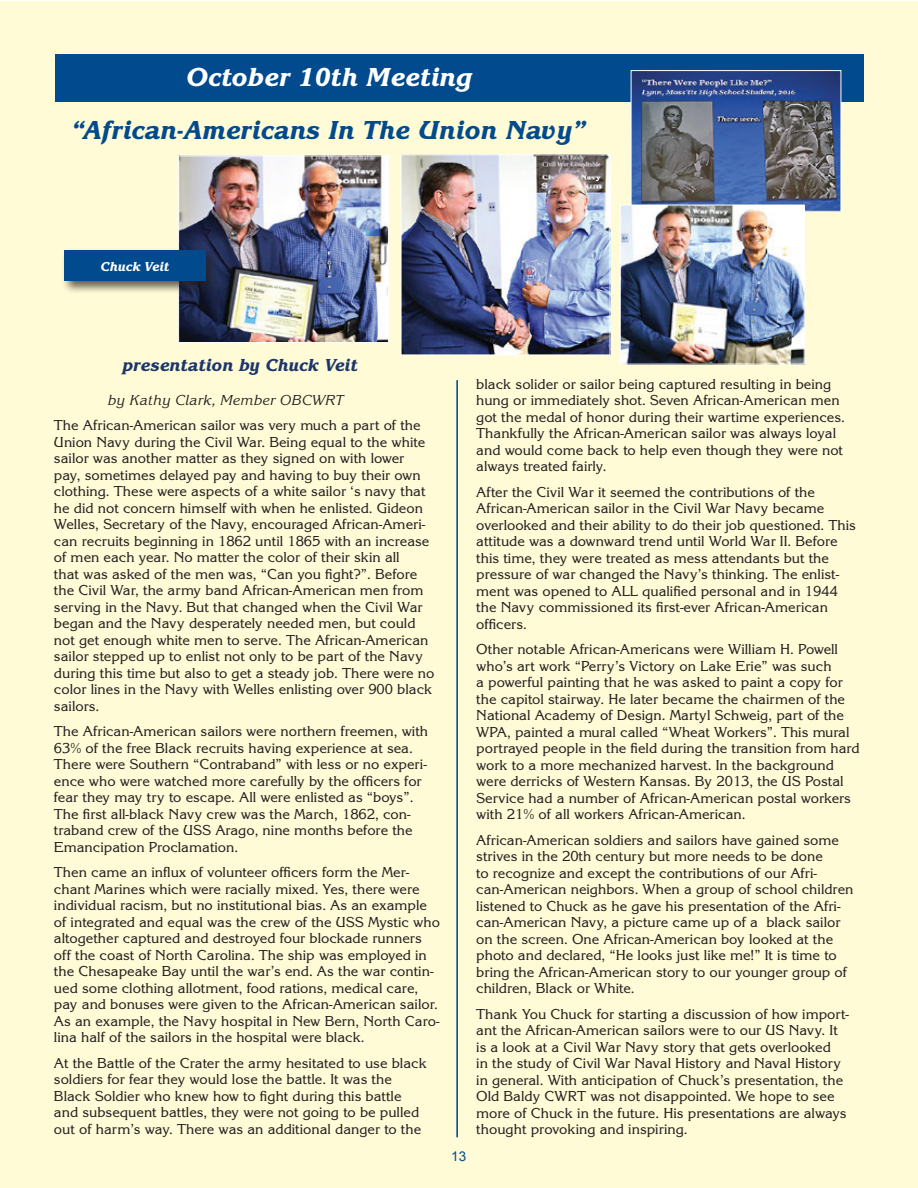
<style>
.page{position:relative;width:918px;height:1188px;background:#fff}
.page>*{position:absolute;margin:0;border:0;box-sizing:border-box;transform-origin:0 0}
.t1{font:27px "Korinna Extra Bold Italic DTC";color:#004a8d}
.t2{font:27px "Korinna Extra Bold Italic DTC";color:#fff}
.t3{font:18px "Korinna Extra Bold Italic DTC";color:#1c366c}
.t4{font:15px/16.5px "Korinna Regular DTC";color:#231f20}
.t5{font:15px "Korinna Regular Italic DTC";color:#231f20}
.t6{font:13.5px "Korinna Extra Bold Italic DTC";color:#fff}
.t7{font:13.5px "Arial";color:#004a8d}
</style>
<div class="page">
<div style="left:0;top:1px;width:918px;height:1187px;background:#fffbd6"></div>
<hr style="left:457px;top:380px;width:1px;height:757px;background:#004a8d">
<div style="left:55px;top:54px;width:808px;height:48px;background:#004a8d"></div>
<img style="left:180px;top:158px;width:207px;height:183px">
<div style="left:178px;top:156px;width:211px;height:187px;border:1px solid #fff"></div>
<div style="left:61px;top:247px;width:158px;height:47px;background:#231f20;opacity:.75"></div>
<div style="left:64px;top:251px;width:142px;height:30px;background:#004a8d"></div>
<img style="left:633px;top:72px;width:206px;height:138px">
<div style="left:631px;top:70px;width:210px;height:142px;border:1px solid #fff"></div>
<img style="left:622px;top:207px;width:181px;height:155px">
<div style="left:620px;top:205px;width:185px;height:159px;border:1px solid #fff"></div>
<img style="left:403px;top:156px;width:205px;height:197px">
<div style="left:401px;top:154px;width:209px;height:201px;border:1px solid #fff"></div>
<h1 class="t2" style="left:186px;top:62px;width:288px">October 10th Meeting</h1>
<h1 class="t1" style="left:71px;top:115px;width:516px">“African-Americans In The Union Navy”</h1>
<p class="t6" style="left:101px;top:259px;width:70px">Chuck Veit</p>
<p class="t3" style="left:122px;top:355px;width:237px">presentation by Chuck Veit</p>
<p class="t5" style="left:108px;top:392px;width:237px">by Kathy Clark, Member OBCWRT</p>
<p class="t4" style="left:54px;top:417px;width:382px">The African-American sailor was very much a part of the Union Navy during the Civil War. Being equal to the white sailor was another matter as they signed on with lower pay, sometimes delayed pay and having to buy their own clothing. These were aspects of a white sailor ‘s navy that he did not concern himself with when he enlisted. Gideon Welles, Secretary of the Navy, encouraged African-Ameri&shy;can recruits beginning in 1862 until 1865 with an increase of men each year. No matter the color of their skin all<br>that was asked of the men was, “Can you fight?”. Before the Civil War, the army band African-American men from serving in the Navy. But that changed when the Civil War began and the Navy desperately needed men, but could not get enough white men to serve. The African-American sailor stepped up to enlist not only to be part of the Navy during this time but also to get a steady job. There were no color lines in the Navy with Welles enlisting over 900 black sailors.</p>
<p class="t4" style="left:54px;top:723px;width:376px">The African-American sailors were northern freemen, with 63% of the free Black recruits having experience at sea.<br>There were Southern “Contraband” with less or no experi&shy;ence who were watched more carefully by the officers for fear they may try to escape. All were enlisted as “boys”.<br>The first all-black Navy crew was the March, 1862, con&shy;traband crew of the USS Arago, nine months before the Emancipation Proclamation.</p>
<p class="t4" style="left:54px;top:864px;width:387px">Then came an influx of volunteer officers form the Mer&shy;chant Marines which were racially mixed. Yes, there were individual racism, but no institutional bias. As an example of integrated and equal was the crew of the USS Mystic who altogether captured and destroyed four blockade runners off the coast of North Carolina. The ship was employed in the Chesapeake Bay until the war’s end. As the war contin&shy;ued some clothing allotment, food rations, medical care, pay and bonuses were given to the African-American sailor.<br>As an example, the Navy hospital in New Bern, North Caro&shy;lina half of the sailors in the hospital were black.</p>
<p class="t4" style="left:54px;top:1055px;width:374px">At the Battle of the Crater the army hesitated to use black soldiers for fear they would lose the battle. It was the Black Soldier who knew how to fight during this battle and subsequent battles, they were not going to be pulled out of harm’s way. There was an additional danger to the</p>
<p class="t7" style="left:451px;top:1147px;width:17px">13</p>
<p class="t4" style="left:476px;top:376px;width:370px">black solider or sailor being captured resulting in being hung or immediately shot. Seven African-American men got the medal of honor during their wartime experiences.<br>Thankfully the African-American sailor was always loyal and would come back to help even though they were not always treated fairly.</p>
<p class="t4" style="left:476px;top:484px;width:381px">After the Civil War it seemed the contributions of the African-American sailor in the Civil War Navy became overlooked and their ability to do their job questioned. This attitude was a downward trend until World War II. Before this time, they were treated as mess attendants but the pressure of war changed the Navy’s thinking. The enlist&shy;ment was opened to ALL qualified personal and in 1944 the Navy commissioned its first-ever African-American officers.</p>
<p class="t4" style="left:476px;top:641px;width:385px">Other notable African-Americans were William H. Powell who’s art work “Perry’s Victory on Lake Erie” was such<br>a powerful painting that he was asked to paint a copy for the capitol stairway. He later became the chairmen of the National Academy of Design. Martyl Schweig, part of the WPA, painted a mural called “Wheat Workers”. This mural portrayed people in the field during the transition from hard work to a more mechanized harvest. In the background were derricks of Western Kansas. By 2013, the US Postal Service had a number of African-American postal workers with 21% of all workers African-American.</p>
<p class="t4" style="left:476px;top:832px;width:379px">African-American soldiers and sailors have gained some strives in the 20th century but more needs to be done<br>to recognize and except the contributions of our Afri&shy;can-American neighbors. When a group of school children listened to Chuck as he gave his presentation of the Afri&shy;can-American Navy, a picture came up of a black sailor on the screen. One African-American boy looked at the photo and declared, “He looks just like me!” It is time to bring the African-American story to our younger group of children, Black or White.</p>
<p class="t4" style="left:476px;top:1006px;width:374px">Thank You Chuck for starting a discussion of how import&shy;ant the African-American sailors were to our US Navy. It is a look at a Civil War Navy story that gets overlooked<br>in the study of Civil War Naval History and Naval History in general. With anticipation of Chuck’s presentation, the Old Baldy CWRT was not disappointed. We hope to see more of Chuck in the future. His presentations are always thought provoking and inspiring.</p>
</div>
